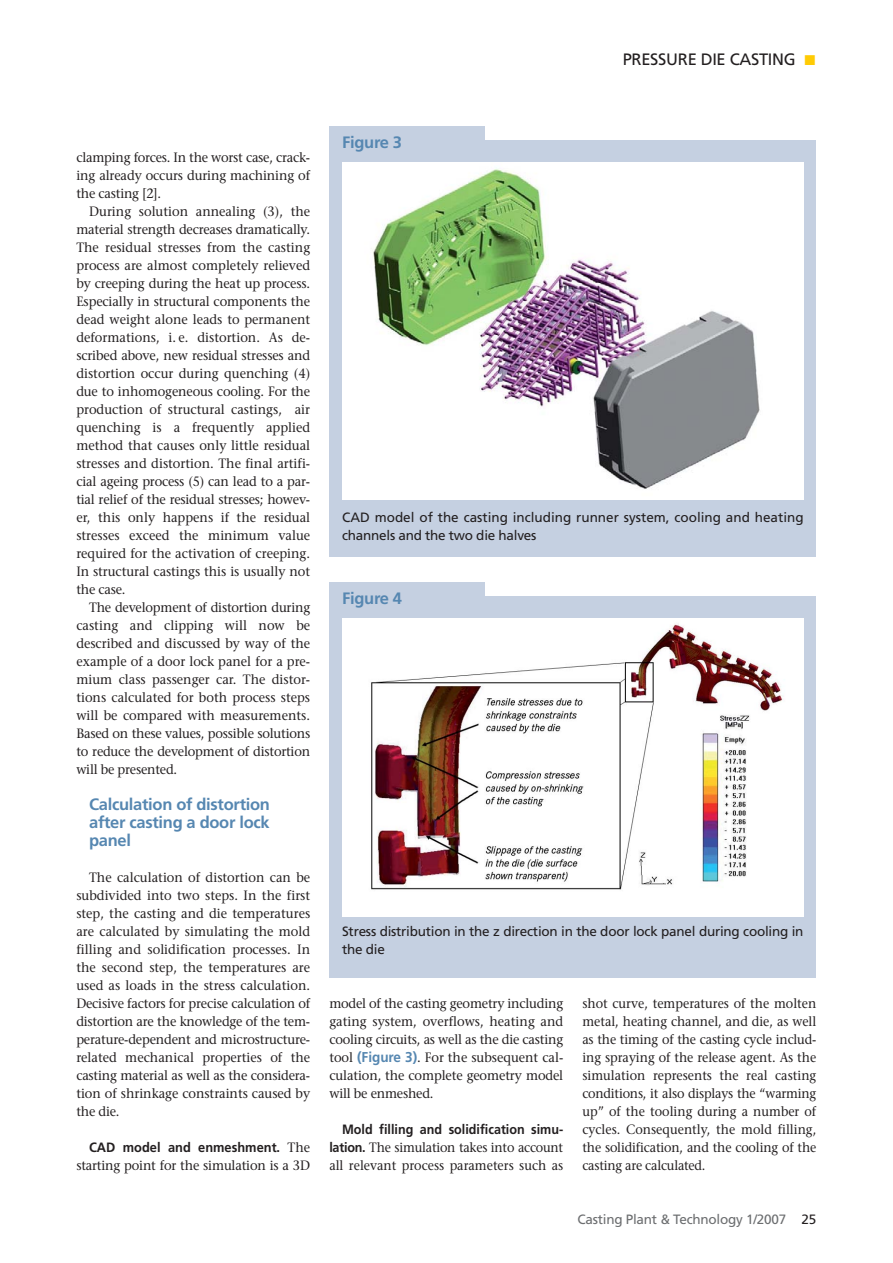
<style>
.page{position:relative;width:893px;height:1263px;background:#fff}
.page>*{position:absolute;margin:0;border:0;box-sizing:border-box;transform-origin:0 0}
.t1{font:700 16.5px/18px "Frutiger";letter-spacing:-.015em;color:#5687b1;text-align:justify}
.t2{font:16.5px "Frutiger";letter-spacing:-.015em;color:#231f20}
.t3{font:13.5px/18px "Stone Serif";letter-spacing:-.01em;color:#231f20;text-align:justify;scale:.95 1}
.t4{font:13.5px/18px "Stone Serif";letter-spacing:-.01em;color:#231f20;scale:.93 1}
.t5{font:13.5px/18px "Frutiger";letter-spacing:-.015em;color:#231f20}
.t6{font:700 13.5px "Frutiger";color:#231f20;scale:.93 1}
.t7{font:13.5px "Frutiger";letter-spacing:-.015em;color:#6c6e70}
.t8{font:700 13.5px "Frutiger";color:#231f20;scale:.95 1}
.s1{font-family:"European Pi Three";color:#ffcb04}
.s2{font-family:"Stone Serif";font-weight:400}
.s3{font-family:"Frutiger";font-weight:700;font-size:14.25px;color:#5687b1}
.s4{font-family:"Frutiger";font-weight:700}
.s5{color:#231f20}
</style>
<div class="page">
<div style="left:329px;top:141px;width:487px;height:416px;background:#c5d0e1"></div>
<div style="left:329px;top:126px;width:156px;height:15px;background:#c5d0e1"></div>
<img style="left:342px;top:162px;width:452px;height:338px">
<div style="left:329px;top:597px;width:487px;height:381px;background:#c5d0e1"></div>
<div style="left:329px;top:582px;width:156px;height:15px;background:#c5d0e1"></div>
<img style="left:345px;top:618px;width:458px;height:296px">
<p class="t2" style="left:623px;top:52px;width:194px">PRESSURE DIE CASTING <span class="s1">-</span></p>
<p class="t3" style="left:76px;top:150px;width:248px">clamping forces. In the worst case, crack&shy;ing already occurs during machining of the casting [2].</p>
<p class="t3" style="left:76px;top:204px;width:248px;text-indent:13px">During solution annealing (3), the material strength decreases dramatically.<br>The residual stresses from the casting process are almost completely relieved by creeping during the heat up process.<br>Especially in structural components the dead weight alone leads to permanent deformations, i. e. distortion. As de&shy;scribed above, new residual stresses and distortion occur during quenching (4) due to inhomogeneous cooling. For the production of structural castings, air quenching is a frequently applied method that causes only little residual stresses and distortion. The final artifi&shy;cial ageing process (5) can lead to a par&shy;tial relief of the residual stresses; howev&shy;er, this only happens if the residual stresses exceed the minimum value required for the activation of creeping.<br>In structural castings this is usually not the case.</p>
<p class="t3" style="left:76px;top:600px;width:248px;text-indent:13px">The development of distortion during casting and clipping will now be described and discussed by way of the example of a door lock panel for a pre&shy;mium class passenger car. The distor&shy;tions calculated for both process steps will be compared with measurements.<br>Based on these values, possible solutions to reduce the development of distortion will be presented.</p>
<p class="t1" style="left:89px;top:797px;width:182px">Calculation of distortion after casting a door lock panel</p>
<p class="t3" style="left:76px;top:870px;width:248px;text-indent:13px">The calculation of distortion can be subdivided into two steps. In the first step, the casting and die temperatures are calculated by simulating the mold filling and solidification processes. In the second step, the temperatures are used as loads in the stress calculation.<br>Decisive factors for precise calculation of distortion are the knowledge of the tem&shy;perature-dependent and microstructure&shy;related mechanical properties of the casting material as well as the considera&shy;tion of shrinkage constraints caused by the die.</p>
<p class="t8" style="left:89px;top:1142px;width:234px">CAD model and enmeshment. <span class="s2">The</span></p>
<p class="t3" style="left:76px;top:1158px;width:248px">starting point for the simulation is a 3D</p>
<p class="t1" style="left:342px;top:134px;width:61px">Figure 3</p>
<p class="t5" style="left:342px;top:509px;width:463px">CAD model of the casting including runner system, cooling and heating channels and the two die halves</p>
<p class="t1" style="left:342px;top:590px;width:61px">Figure 4</p>
<p class="t5" style="left:342px;top:923px;width:463px">Stress distribution in the z direction in the door lock panel during cooling in the die</p>
<p class="t3" style="left:329px;top:996px;width:248px">model of the casting geometry including gating system, overflows, heating and cooling circuits, as well as the die casting tool <span class="s3">(Figure 3)</span>. For the subsequent cal&shy;culation, the complete geometry model will be enmeshed.</p>
<p class="t6" style="left:342px;top:1124px;width:239px">Mold filling and solidification simu-</p>
<p class="t4" style="left:329px;top:1140px;width:253px"><span class="s4">lation.</span> The simulation takes into account all relevant process parameters such as</p>
<p class="t4" style="left:582px;top:996px;width:253px;text-align:justify">shot curve, temperatures of the molten metal, heating channel, and die, as well as the timing of the casting cycle includ&shy;ing spraying of the release agent. As the simulation represents the real casting conditions, it also displays the “warming up” of the tooling during a number of cycles. Consequently, the mold filling, the solidification, and the cooling of the casting are calculated.</p>
<p class="t7" style="left:577px;top:1214px;width:240px">Casting Plant &amp; Technology 1/2007 <span class="s5">25</span></p>
</div>
